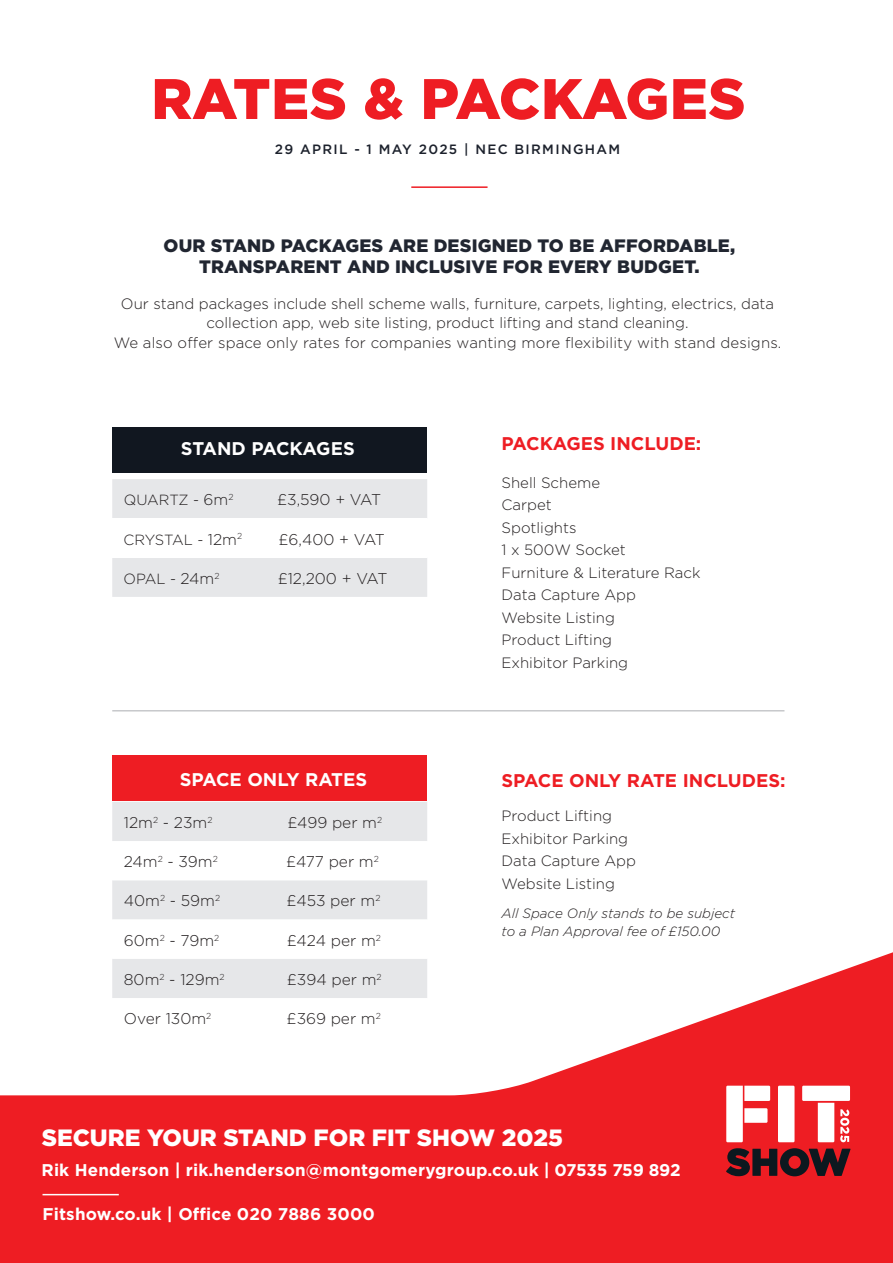
<style>
.page{position:relative;width:893px;height:1263px;background:#fff}
.page>*{position:absolute;margin:0;border:0;box-sizing:border-box;transform-origin:0 0}
.t1{font:900 57px "Gotham HTF";color:#ee1d23}
.t2{font:900 23.55px "Gotham HTF";color:#fff}
.t3{font:700 18.3px "Gotham HTF";color:#ee1d23}
.t4{font:700 18.3px "Gotham HTF";color:#fff}
.t5{font:900 18px/21px "Gotham HTF";letter-spacing:.01em;color:#212631;text-align:center}
.t6{font:700 16.95px "Gotham HTF";letter-spacing:.01em;color:#fff}
.t7{font:300 15.6px "Gotham HTF";color:#231f20}
.t8{font:300 15px/19.5px "Gotham HTF";color:#231f20;text-align:center}
.t9{font:300 14.7px "Gotham HTF";letter-spacing:-.015em;color:#231f20}
.t10{font:italic 300 13.5px/18px "Gotham HTF";color:#231f20}
.t11{font:500 13.5px "Gotham HTF";letter-spacing:.1em;color:#1c212c}
.s1{font-size:15.6px}
</style>
<div class="page">
<hr style="left:411px;top:186px;width:77px;height:2px;background:#ee1d23">
<hr style="left:112px;top:710px;width:672px;height:1px;background:#acadb1">
<div style="left:112px;top:802px;width:315px;height:39px;background:#e6e7e9"></div>
<div style="left:112px;top:880px;width:315px;height:30px;background:#e6e7e9"></div>
<div style="left:112px;top:755px;width:315px;height:46px;background:#ee1d23"></div>
<div style="left:112px;top:479px;width:315px;height:118px;background:#e6e7e9"></div>
<div style="left:112px;top:518px;width:315px;height:40px;background:#fff"></div>
<div style="left:112px;top:427px;width:315px;height:46px;background:#111720"></div>
<svg style="left:0;top:910px;width:893px;height:353px;fill:#ee1d23"></svg>
<div style="left:778px;top:1086px;width:16px;height:56px;background:#fff"></div>
<div style="left:802px;top:1086px;width:48px;height:15px;background:#fff"></div>
<svg style="left:818px;top:1103px;width:16px;height:39px"></svg>
<svg style="left:726px;top:1086px;width:44px;height:56px"></svg>
<svg style="left:726px;top:1148px;width:125px;height:28px"></svg>
<svg style="left:840px;top:1109px;width:9px;height:33px"></svg>
<hr style="left:43px;top:1194px;width:76px;height:1px;background:#fff">
<p class="t1" style="left:151px;top:66px;width:596px">RATES &amp; PACKAGES</p>
<p class="t11" style="left:275px;top:142px;width:347px">29 APRIL - 1 MAY 2025 | NEC BIRMINGHAM</p>
<p class="t5" style="left:164px;top:235px;width:573px">OUR STAND PACKAGES ARE DESIGNED TO BE AFFORDABLE,<br>TRANSPARENT AND INCLUSIVE FOR EVERY BUDGET.</p>
<p class="t8" style="left:114px;top:293px;width:669px">Our stand packages include shell scheme walls, furniture, carpets, lighting, electrics, data collection app, web site listing, product lifting and stand cleaning.<br>We also offer space only rates for companies wanting more flexibility with stand designs.</p>
<p class="t4" style="left:181px;top:438px;width:175px">STAND PACKAGES</p>
<p class="t9" style="left:124px;top:492px;width:111px">QUARTZ - <span class="s1">6m</span><sup>2</sup></p>
<p class="t7" style="left:277px;top:491px;width:105px">£3,590 + VAT</p>
<p class="t9" style="left:124px;top:531px;width:120px">CRYSTAL - <span class="s1">12m</span><sup>2</sup></p>
<p class="t7" style="left:279px;top:530px;width:108px">£6,400 + VAT</p>
<p class="t9" style="left:124px;top:571px;width:97px">OPAL - <span class="s1">24m</span><sup>2</sup></p>
<p class="t7" style="left:278px;top:570px;width:111px">£12,200 + VAT</p>
<p class="t4" style="left:180px;top:769px;width:189px">SPACE ONLY RATES</p>
<p class="t7" style="left:124px;top:814px;width:90px">12m<sup>2</sup> - 23m<sup>2</sup></p>
<p class="t7" style="left:287px;top:814px;width:96px">£499 per m<sup>2</sup></p>
<p class="t7" style="left:124px;top:853px;width:96px">24m<sup>2</sup> - 39m<sup>2</sup></p>
<p class="t7" style="left:286px;top:853px;width:94px">£477 per m<sup>2</sup></p>
<p class="t7" style="left:124px;top:892px;width:98px">40m<sup>2</sup> - 59m<sup>2</sup></p>
<p class="t7" style="left:287px;top:892px;width:95px">£453 per m<sup>2</sup></p>
<p class="t7" style="left:124px;top:932px;width:97px">60m<sup>2</sup> - 79m<sup>2</sup></p>
<p class="t7" style="left:287px;top:932px;width:96px">£424 per m<sup>2</sup></p>
<p class="t7" style="left:124px;top:971px;width:102px">80m<sup>2</sup> - 129m<sup>2</sup></p>
<p class="t7" style="left:287px;top:971px;width:96px">£394 per m<sup>2</sup></p>
<p class="t7" style="left:124px;top:1010px;width:89px">Over 130m<sup>2</sup></p>
<p class="t7" style="left:287px;top:1010px;width:96px">£369 per m<sup>2</sup></p>
<p class="t3" style="left:501px;top:433px;width:201px">PACKAGES INCLUDE:</p>
<p class="t8" style="left:501px;top:472px;width:100px">Shell Scheme</p>
<p class="t8" style="left:501px;top:495px;width:52px">Carpet</p>
<p class="t8" style="left:501px;top:517px;width:77px">Spotlights</p>
<p class="t8" style="left:501px;top:540px;width:126px">1 x 500W Socket</p>
<p class="t8" style="left:501px;top:562px;width:200px">Furniture &amp; Literature Rack</p>
<p class="t8" style="left:501px;top:585px;width:136px">Data Capture App</p>
<p class="t8" style="left:501px;top:607px;width:115px">Website Listing</p>
<p class="t8" style="left:501px;top:630px;width:112px">Product Lifting</p>
<p class="t8" style="left:501px;top:652px;width:128px">Exhibitor Parking</p>
<p class="t3" style="left:501px;top:770px;width:285px">SPACE ONLY RATE INCLUDES:</p>
<p class="t8" style="left:501px;top:806px;width:112px">Product Lifting</p>
<p class="t8" style="left:501px;top:828px;width:128px">Exhibitor Parking</p>
<p class="t8" style="left:501px;top:851px;width:136px">Data Capture App</p>
<p class="t8" style="left:501px;top:873px;width:115px">Website Listing</p>
<p class="t10" style="left:501px;top:905px;width:235px">All Space Only stands to be subject to a Plan Approval fee of £150.00</p>
<p class="t2" style="left:42px;top:1124px;width:523px">SECURE YOUR STAND FOR FIT SHOW 2025</p>
<p class="t6" style="left:42px;top:1160px;width:640px">Rik Henderson | rik.henderson@montgomerygroup.co.uk | 07535 759 892</p>
<p class="t6" style="left:43px;top:1204px;width:334px">Fitshow.co.uk | Office 020 7886 3000</p>
</div>
